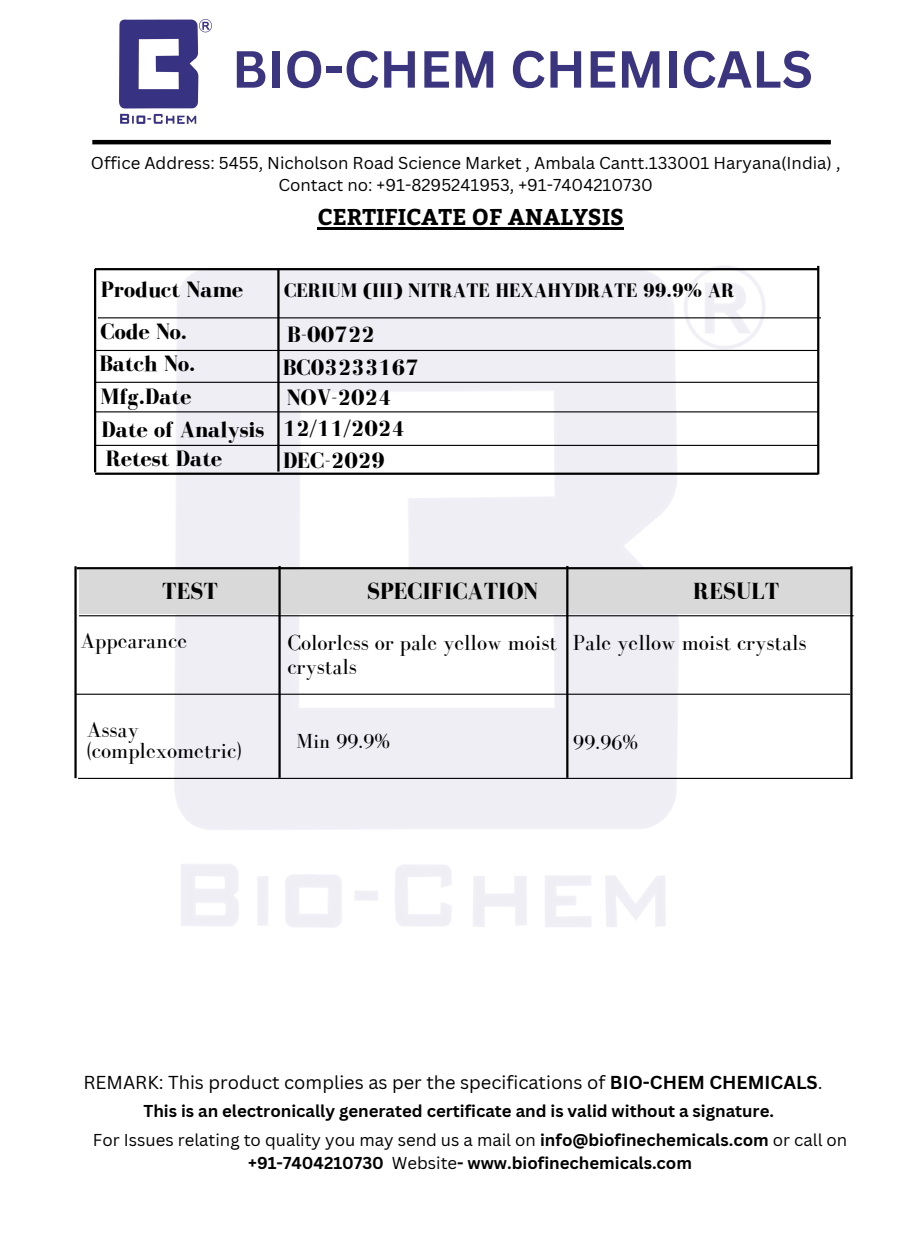
<style>
.page{position:relative;width:923px;height:1233px;background:#fff}
.page>*{position:absolute;margin:0;border:0;box-sizing:border-box;transform-origin:0 0}
.t1{font:700 51px "Canva Sans";color:#3b3580}
.t2{font:700 24px "Bodoni FLF";color:#000}
.t3{font:700 22.8px "Bodoni FLF";color:#000}
.t4{font:700 22.8px "Bitter";color:#000}
.t5{font:22.5px/21.3px "Bodoni FLF";color:#000}
.t6{font:21px "Bodoni FLF";color:#000}
.t7{font:700 19.95px "Bodoni FLF";color:#000}
.t8{font:18.3px "Canva Sans";color:#000}
.t9{font:700 16.8px/22.5px "Canva Sans";color:#000;text-align:center}
.t10{font:16.8px/22.5px "Canva Sans";color:#000;text-align:center}
.s1{font-weight:700}
.s2{font-weight:400}
</style>
<div class="page">
<img style="left:174px;top:266px;width:591px;height:661px">
<hr style="left:92px;top:140px;width:738px;height:4px;background:#000">
<img style="left:119px;top:20px;width:92px;height:103px">
<hr style="left:318px;top:228px;width:306px;height:2px;background:#000">
<hr style="left:95px;top:268px;width:722px;height:2px;background:#000">
<hr style="left:98px;top:317px;width:723px;height:1px;background:#000">
<hr style="left:95px;top:350px;width:723px;height:1px;background:#000">
<hr style="left:95px;top:382px;width:723px;height:1px;background:#000">
<hr style="left:95px;top:411px;width:723px;height:1px;background:#000">
<hr style="left:95px;top:445px;width:723px;height:1px;background:#000">
<hr style="left:95px;top:473px;width:723px;height:2px;background:#000">
<hr style="left:94px;top:269px;width:2px;height:203px;background:#000">
<hr style="left:277px;top:268px;width:2px;height:204px;background:#000">
<hr style="left:817px;top:266px;width:2px;height:208px;background:#000">
<hr style="left:79px;top:615px;width:774px;height:1px;background:#000">
<hr style="left:76px;top:694px;width:774px;height:1px;background:#000">
<hr style="left:77px;top:567px;width:774px;height:2px;background:#000">
<div style="left:79px;top:571px;width:772px;height:43px;background:#d9d9d9"></div>
<hr style="left:78px;top:778px;width:774px;height:1px;background:#000">
<hr style="left:850px;top:566px;width:2px;height:212px;background:#000">
<hr style="left:566px;top:566px;width:2px;height:212px;background:#000">
<hr style="left:278px;top:566px;width:3px;height:212px;background:#000">
<hr style="left:74px;top:566px;width:3px;height:212px;background:#000">
<h1 class="t1" style="left:232px;top:33px;width:582px">BIO-CHEM CHEMICALS</h1>
<p class="t10" style="left:91px;top:151px;width:751px">Office Address: 5455, Nicholson Road Science Market , Ambala Cantt.133001 Haryana(India) ,<br>Contact no: +91-8295241953, +91-7404210730</p>
<h2 class="t4" style="left:318px;top:201px;width:308px">CERTIFICATE OF ANALYSIS</h2>
<h2 class="t3" style="left:101px;top:277px;width:144px">Product Name</h2>
<h2 class="t3" style="left:101px;top:319px;width:88px">Code No.</h2>
<h3 class="t3" style="left:99px;top:351px;width:97px">Batch No.</h3>
<h2 class="t3" style="left:101px;top:384px;width:92px">Mfg.Date</h2>
<h3 class="t3" style="left:101px;top:418px;width:164px">Date of Analysis</h3>
<h5 class="t3" style="left:106px;top:446px;width:118px">Retest Date</h5>
<h5 class="t7" style="left:284px;top:279px;width:452px">CERIUM (III) NITRATE HEXAHYDRATE 99.9% AR</h5>
<h3 class="t3" style="left:287px;top:323px;width:89px">B-00722</h3>
<h3 class="t3" style="left:283px;top:355px;width:137px">BC03233167</h3>
<h3 class="t3" style="left:287px;top:385px;width:106px">NOV-2024</h3>
<h3 class="t3" style="left:283px;top:416px;width:124px">12/11/2024</h3>
<h3 class="t3" style="left:283px;top:448px;width:103px">DEC-2029</h3>
<h3 class="t2" style="left:162px;top:579px;width:57px">TEST</h3>
<h2 class="t2" style="left:366px;top:579px;width:173px">SPECIFICATION</h2>
<h2 class="t2" style="left:693px;top:579px;width:87px">RESULT</h2>
<h2 class="t5" style="left:80px;top:630px;width:108px">Appearance</h2>
<h3 class="t5" style="left:287px;top:631px;width:271px;line-height:23.7px">Colorless or pale yellow moist crystals</h3>
<h6 class="t5" style="left:573px;top:632px;width:235px">Pale yellow moist crystals</h6>
<h3 class="t5" style="left:87px;top:719px;width:156px">Assay (complexometric)</h3>
<h3 class="t6" style="left:296px;top:730px;width:95px">Min 99.9%</h3>
<p class="t6" style="left:573px;top:731px;width:67px">99.96%</p>
<h2 class="t8" style="left:83px;top:1069px;width:740px">REMARK: This product complies as per the specifications of <span class="s1">BIO-CHEM CHEMICALS</span>.</h2>
<p class="t9" style="left:143px;top:1099px;width:632px">This is an electronically generated certificate and is valid without a signature.</p>
<h4 class="t9" style="left:93px;top:1128px;width:755px"><span class="s2">For Issues relating to quality you may send us a mail on</span> info@biofinechemicals.com <span class="s2">or call on </span>+91-7404210730 <span class="s2">Website</span>- www.biofinechemicals.com</h4>
</div>
